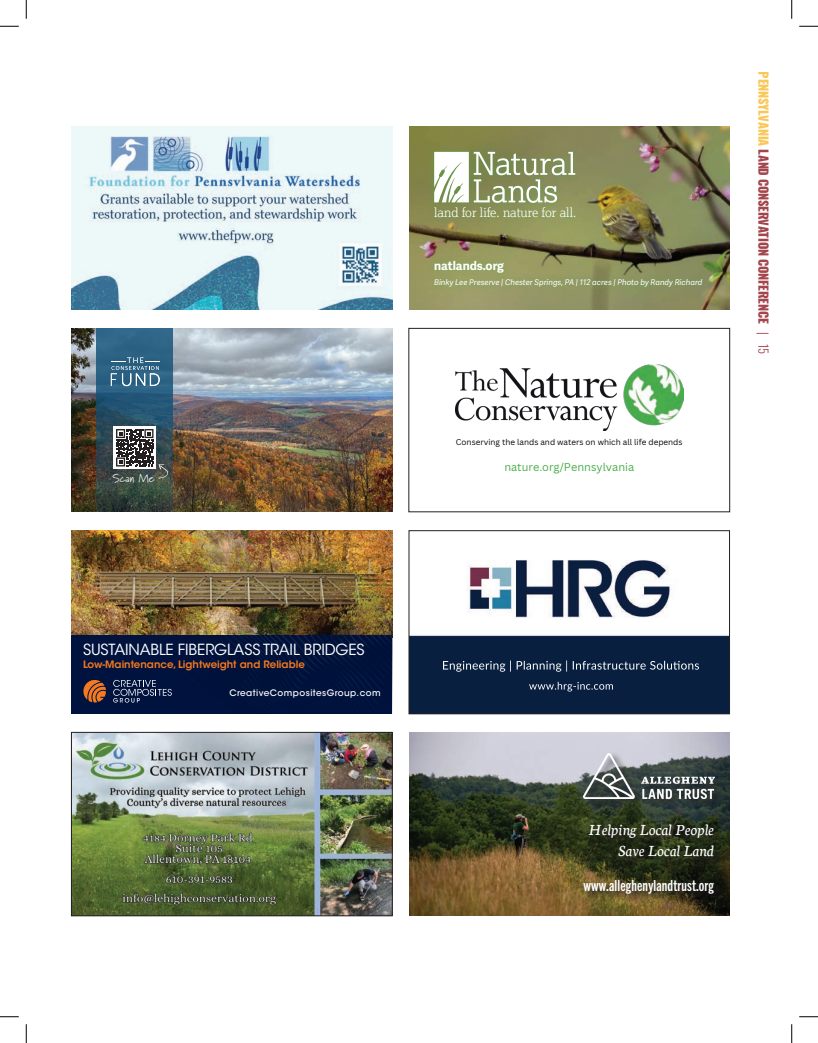
<style>
.page{position:relative;width:818px;height:1043px;background:#fff}
.page>*{position:absolute;margin:0;border:0;box-sizing:border-box;transform-origin:0 0}
.t1{font:italic 16.5px/21.6px "Neuton";letter-spacing:.01em;color:#fff;text-align:right}
.t2{font:15.25px "ITC Avant Garde Std";letter-spacing:-.01em;color:#fff}
.t3{font:15.25px "Trade Gothic Next LT Pro Bd Cm";letter-spacing:.01em;color:#fff}
.t4{font:800 12.5px "Oswald";letter-spacing:-.02em;color:#983039}
.t5{font:300 12.5px "Lexia";color:#fff}
.t6{font:700 12.12px "Adelle Sans";color:#fff}
.t7{font:11.62px "Marydale";color:#fff}
.t8{font:11px "Canva Sans";color:#47ac48}
.t9{font:600 10.12px "ITC Avant Garde Std";color:#f47921}
.t10{font:500 8.88px "ITC Avant Garde Std";letter-spacing:.05em;color:#fff}
.t11{font:8.12px "Canva Sans";color:#080704}
.t12{font:italic 7.88px "Adelle Sans";color:#fff}
.s1{color:#fac146}
.s2{font-weight:300}
</style>
<div class="page">
<img style="left:411px;top:560px;width:316px;height:152px">
<div style="left:409px;top:530px;width:320px;height:184px;border:1px solid #231f20"></div>
<img style="left:409px;top:127px;width:320px;height:183px">
<div style="left:427px;top:145px;width:154px;height:79px;background:#40ae49;opacity:.5"></div>
<svg style="left:434px;top:152px;width:141px;height:51px"></svg>
<div style="left:427px;top:253px;width:85px;height:27px;background:#939d5e"></div>
<div style="left:427px;top:271px;width:283px;height:24px;background:#40ae49;opacity:.5"></div>
<img style="left:72px;top:530px;width:320px;height:105px">
<div style="left:72px;top:635px;width:320px;height:78px;background:#00133e"></div>
<img style="left:248px;top:635px;width:144px;height:42px">
<svg style="left:113px;top:680px;width:59px;height:22px"></svg>
<svg style="left:83px;top:680px;width:23px;height:22px"></svg>
<img style="left:72px;top:127px;width:320px;height:183px">
<img style="left:409px;top:732px;width:320px;height:183px">
<svg style="left:587px;top:821px;width:137px;height:45px;background:#252d17"></svg>
<svg style="left:581px;top:751px;width:142px;height:58px;background:#4d5653"></svg>
<img style="left:583px;top:753px;width:131px;height:45px">
<svg style="left:581px;top:877px;width:143px;height:26px;background:#463d20"></svg>
<svg style="left:408px;top:328px;width:322px;height:184px"></svg>
<img style="left:71px;top:732px;width:321px;height:184px">
<img style="left:72px;top:328px;width:320px;height:183px">
<svg style="left:97px;top:328px;width:76px;height:183px;background:#2e5466"></svg>
<div style="left:113px;top:426px;width:43px;height:43px;background:#fff"></div>
<svg style="left:111px;top:357px;width:49px;height:29px"></svg>
<svg style="left:116px;top:429px;width:52px;height:49px"></svg>
<svg style="left:0;top:25px;width:19px;height:2px"></svg>
<svg style="left:799px;top:25px;width:19px;height:2px"></svg>
<svg style="left:0;top:1016px;width:19px;height:1px"></svg>
<svg style="left:799px;top:1016px;width:19px;height:1px"></svg>
<svg style="left:25px;top:0;width:2px;height:19px"></svg>
<svg style="left:25px;top:1024px;width:2px;height:18px"></svg>
<svg style="left:791px;top:0;width:1px;height:19px"></svg>
<svg style="left:791px;top:1024px;width:1px;height:18px"></svg>
<h3 class="t7" style="left:113px;top:471px;width:43px">Scan Me</h3>
<h3 class="t5" style="left:434px;top:205px;width:143px">land for life. nature for all.</h3>
<h3 class="t6" style="left:434px;top:256px;width:71px">natlands.org</h3>
<p class="t12" style="left:434px;top:277px;width:270px">Binky Lee Preserve | Chester Springs, PA | 112 acres | Photo by Randy Richard</p>
<p class="t11" style="left:456px;top:437px;width:228px">Conserving the lands and waters on which all life depends</p>
<h3 class="t8" style="left:504px;top:460px;width:131px">nature.org/Pennsylvania</h3>
<h3 class="t4" style="left:770px;top:71px;width:284px;rotate:90deg"><span class="s1">PENNSYLVANIA</span> LAND CONSERVATION CONFERENCE <span class="s2">| 15</span></h3>
<h2 class="t2" style="left:83px;top:640px;width:283px">SUSTAINABLE FIBERGLASS TRAIL BRIDGES</h2>
<p class="t9" style="left:83px;top:658px;width:223px">Low-Maintenance, Lightweight and Reliable</p>
<p class="t10" style="left:229px;top:687px;width:153px">CreativeCompositesGroup.com</p>
<h1 class="t1" style="left:588px;top:818px;width:127px">Helping Local People<br>Save Local Land</h1>
<h2 class="t3" style="left:583px;top:875px;width:132px">www.alleghenylandtrust.org</h2>
</div>
